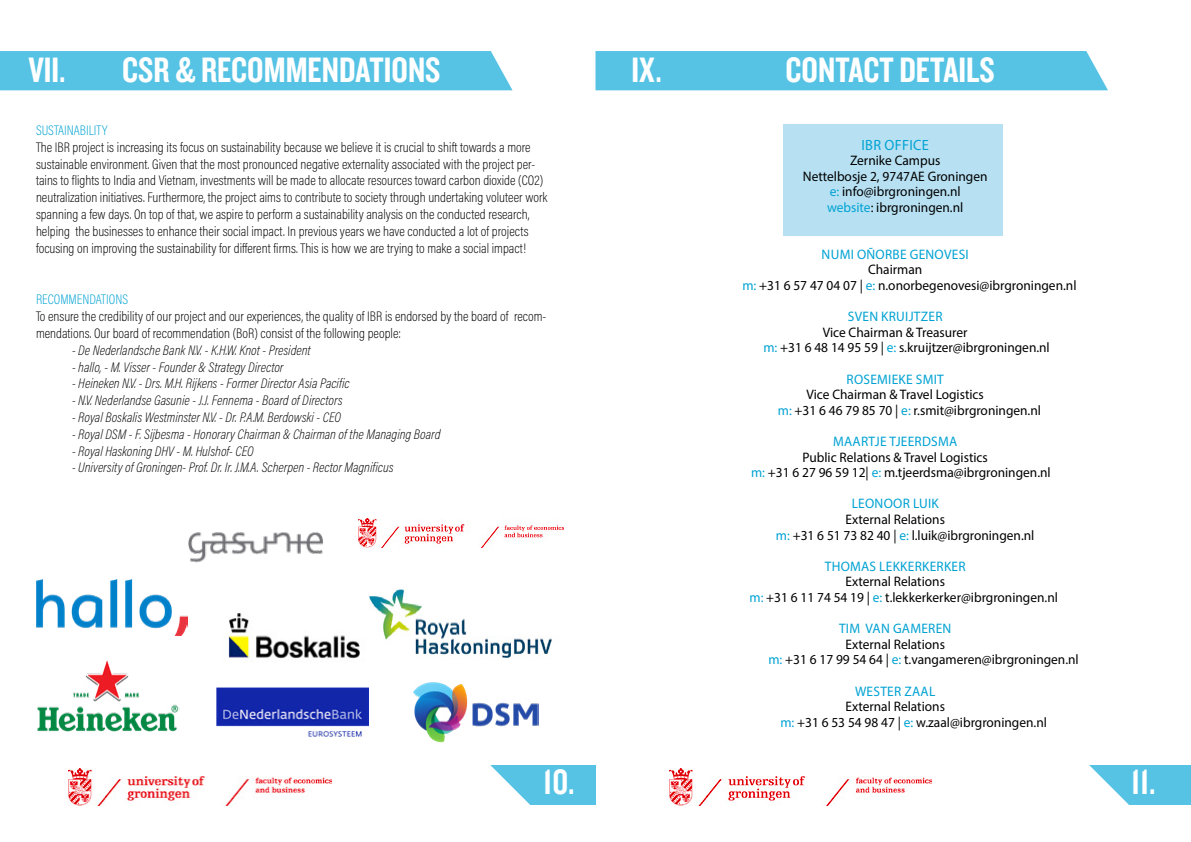
<style>
.page{position:relative;width:1191px;height:842px;background:#fff}
.page>*{position:absolute;margin:0;border:0;box-sizing:border-box;transform-origin:0 0}
.t1{font:36.7px "Knockout HTF49 Liteweight";color:#fff}
.t2{font:14.8px "Myriad Pro";letter-spacing:.02em;color:#00a2d3}
.t3{font:14px/16.8px "Acumin Variable Concept";color:#000}
.t4{font:14px "Acumin Variable Concept";color:#00a2d3}
.t5{font:13.8px/15.6px "Myriad Pro";color:#000}
.t6{font:13.8px "Myriad Pro";letter-spacing:.02em;color:#00a2d3}
.s1{color:#00a2d3}
</style>
<div class="page">
<div style="left:482px;top:765px;width:113px;height:40px;background:#56c3e5"></div>
<div style="left:1086px;top:765px;width:105px;height:40px;background:#56c3e5"></div>
<svg style="left:482px;top:765px;width:48px;height:40px"></svg>
<svg style="left:1086px;top:765px;width:43px;height:40px"></svg>
<img style="left:669px;top:768px;width:263px;height:37px">
<img style="left:69px;top:768px;width:262px;height:37px">
<div style="left:595px;top:51px;width:513px;height:39px;background:#56c3e5"></div>
<div style="left:783px;top:125px;width:219px;height:111px;background:#b7e1f3"></div>
<div style="left:0;top:51px;width:512px;height:39px;background:#56c3e5"></div>
<img style="left:413px;top:682px;width:126px;height:60px">
<img style="left:188px;top:532px;width:135px;height:31px">
<img style="left:369px;top:588px;width:183px;height:72px">
<img style="left:216px;top:687px;width:152px;height:49px">
<img style="left:37px;top:659px;width:143px;height:73px">
<img style="left:228px;top:613px;width:132px;height:49px">
<img style="left:358px;top:519px;width:205px;height:29px">
<img style="left:36px;top:580px;width:152px;height:56px">
<h1 class="t1" style="left:28px;top:51px;width:39px">VII.</h1>
<h1 class="t1" style="left:122px;top:51px;width:320px">CSR &amp; RECOMMENDATIONS</h1>
<h1 class="t1" style="left:631px;top:51px;width:32px">IX.</h1>
<p class="t4" style="left:36px;top:121px;width:73px">SUSTAINABILITY</p>
<p class="t3" style="left:36px;top:138px;width:513px">The IBR project is increasing its focus on sustainability because we believe it is crucial to shift towards a more sustainable environment. Given that the most pronounced negative externality associated with the project per&shy;tains to flights to India and Vietnam, investments will be made to allocate resources toward carbon dioxide (CO2) neutralization initiatives. Furthermore, the project aims to contribute to society through undertaking voluteer work spanning a few days. On top of that, we aspire to perform a sustainability analysis on the conducted research, helping the businesses to enhance their social impact. In previous years we have conducted a lot of projects focusing on improving the sustainability for different firms. This is how we are trying to make a social impact!</p>
<p class="t4" style="left:36px;top:290px;width:94px">RECOMMENDATIONS</p>
<p class="t3" style="left:36px;top:307px;width:512px">To ensure the credibility of our project and our experiences, the quality of IBR is endorsed by the board of recom&shy;mendations. Our board of recommendation (BoR) consist of the following people:</p>
<p class="t3" style="left:72px;top:341px;width:240px">- De Nederlandsche Bank N.V. - K.H.W. Knot - President</p>
<p class="t3" style="left:72px;top:358px;width:213px">- hallo, - M. Visser - Founder &amp; Strategy Director</p>
<p class="t3" style="left:72px;top:374px;width:279px">- Heineken N.V. - Drs. M.H. Rijkens - Former Director Asia Pacific</p>
<p class="t3" style="left:72px;top:391px;width:272px">- N.V. Nederlandse Gasunie - J.J. Fennema - Board of Directors</p>
<p class="t3" style="left:72px;top:408px;width:270px">- Royal Boskalis Westminster N.V. - Dr. P.A.M. Berdowski - CEO</p>
<p class="t3" style="left:72px;top:425px;width:370px">- Royal DSM - F. Sijbesma - Honorary Chairman &amp; Chairman of the Managing Board</p>
<p class="t3" style="left:72px;top:442px;width:183px">- Royal Haskoning DHV - M. Hulshof- CEO</p>
<p class="t3" style="left:72px;top:458px;width:323px">- University of Groningen- Prof. Dr. Ir. J.M.A. Scherpen - Rector Magnificus</p>
<h1 class="t1" style="left:785px;top:51px;width:211px">CONTACT DETAILS</h1>
<p class="t2" style="left:861px;top:135px;width:69px">IBR OFFICE</p>
<p class="t5" style="left:803px;top:152px;width:186px;text-align:center">Zernike Campus<br>Nettelbosje 2, 9747AE Groningen <span class="s1">e:</span> info@ibrgroningen.nl<br><span class="s1">website</span>: ibrgroningen.nl</p>
<p class="t6" style="left:821px;top:246px;width:149px">NUMI OÑORBE GENOVESI</p>
<p class="t5" style="left:742px;top:262px;width:336px;text-indent:126px">Chairman<br><span class="s1">m:</span> +31 6 57 47 04 07 | <span class="s1">e:</span> n.onorbegenovesi@ibrgroningen.nl</p>
<p class="t6" style="left:848px;top:308px;width:96px">SVEN KRUIJTZER</p>
<p class="t5" style="left:763px;top:324px;width:288px;text-indent:59px">Vice Chairman &amp; Treasurer<br><span class="s1">m:</span> +31 6 48 14 95 59 | <span class="s1">e:</span> s.kruijtzer@ibrgroningen.nl</p>
<p class="t6" style="left:846px;top:370px;width:99px">ROSEMIEKE SMIT</p>
<p class="t5" style="left:778px;top:386px;width:265px;text-indent:29px">Vice Chairman &amp; Travel Logistics<br><span class="s1">m:</span> +31 6 46 79 85 70 | <span class="s1">e:</span> r.smit@ibrgroningen.nl</p>
<p class="t6" style="left:833px;top:433px;width:126px">MAARTJE TJEERDSMA</p>
<p class="t5" style="left:751px;top:449px;width:301px;text-indent:51px">Public Relations &amp; Travel Logistics<br><span class="s1">m:</span> +31 6 27 96 59 12| <span class="s1">e:</span> m.tjeerdsma@ibrgroningen.nl</p>
<p class="t6" style="left:851px;top:495px;width:89px">LEONOOR LUIK</p>
<p class="t5" style="left:776px;top:511px;width:260px;text-indent:69px">External Relations<br><span class="s1">m:</span> +31 6 51 73 82 40 | <span class="s1">e:</span> l.luik@ibrgroningen.nl</p>
<p class="t6" style="left:825px;top:558px;width:142px">THOMAS LEKKERKERKER</p>
<p class="t5" style="left:749px;top:574px;width:310px;text-indent:96px">External Relations<br><span class="s1">m:</span> +31 6 11 74 54 19 | <span class="s1">e:</span> t.lekkerkerker@ibrgroningen.nl</p>
<p class="t6" style="left:839px;top:620px;width:114px">TIM VAN GAMEREN</p>
<p class="t5" style="left:768px;top:636px;width:312px;text-indent:77px">External Relations<br><span class="s1">m:</span> +31 6 17 99 54 64 | <span class="s1">e:</span> t.vangameren@ibrgroningen.nl</p>
<p class="t6" style="left:855px;top:682px;width:82px">WESTER ZAAL</p>
<p class="t5" style="left:780px;top:698px;width:268px;text-indent:65px">External Relations<br><span class="s1">m:</span> +31 6 53 54 98 47 | <span class="s1">e:</span> w.zaal@ibrgroningen.nl</p>
<h1 class="t1" style="left:543px;top:763px;width:33px">10.</h1>
<h1 class="t1" style="left:1131px;top:763px;width:26px">11.</h1>
</div>
